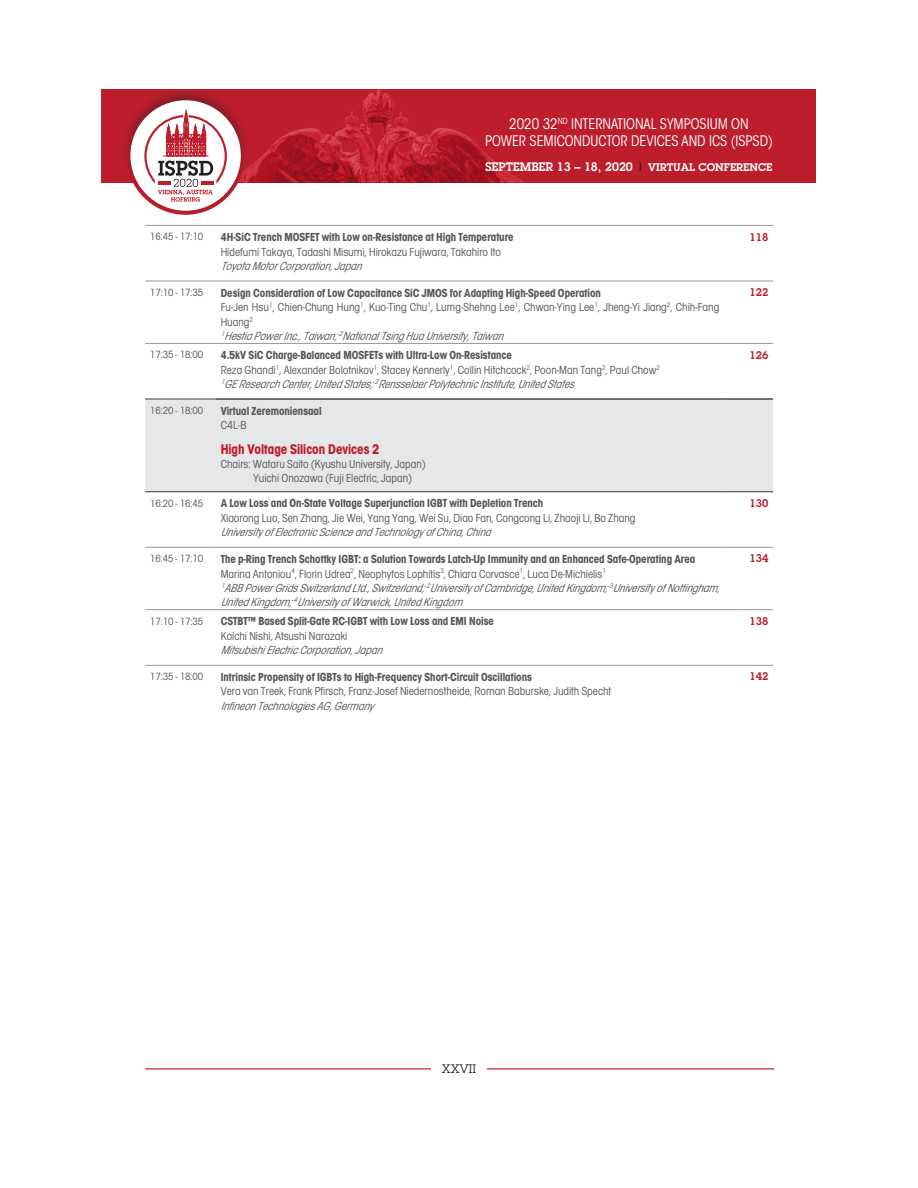
<style>
.page{position:relative;width:918px;height:1188px;background:#fff}
.page>*{position:absolute;margin:0;border:0;box-sizing:border-box;transform-origin:0 0}
.t1{font:condensed 14.55px/17.2px "ITC Avant Garde Std";color:#fff;text-align:center}
.t2{font:700 condensed 14.55px "Avant Gar Got Itc TCE";color:#be1d2c}
.t3{font:condensed 12.15px/14.4px "Avant Gar Got Itc TCE";color:#57585a}
.t4{font:italic condensed 12.15px/14.4px "Avant Gar Got Itc TCE";color:#57585a}
.t5{font:700 condensed 12.15px "Avant Gar Got Itc TCE";color:#57585a}
.t6{font:600 12.15px "Lubalin Graph CE";color:#fff}
.t7{font:12.15px "Lubalin Graph CE";color:#231f20}
.t8{font:condensed 10.95px "Avant Gar Got Itc TCE";color:#57585a}
.t9{font:600 10.95px "Lubalin Graph CE";color:#be1d2c}
.s1{color:#231f20}
.s2{font-size:10.95px}
.s3{font-weight:700}
.s4{font-style:italic}
.s5{font-weight:700;font-style:normal}
.s6{font-style:normal}
</style>
<div class="page">
<div style="left:102px;top:89px;width:714px;height:94px;background:#be1d2c"></div>
<img style="left:251px;top:89px;width:273px;height:94px">
<div style="left:120px;top:89px;width:131px;height:127px;background:#231f20;opacity:.45"></div>
<div style="left:130px;top:100px;width:111px;height:111px;background:#fff;border-radius:50%"></div>
<svg style="left:144px;top:109px;width:83px;height:93px"></svg>
<hr style="left:145px;top:1068px;width:629px;height:1px;background:#be1d2c">
<div style="left:431px;top:1062px;width:56px;height:14px;background:#fff"></div>
<div style="left:145px;top:400px;width:628px;height:91px;background:#e6e7e9"></div>
<hr style="left:145px;top:398px;width:71px;height:2px;background:#57585a">
<hr style="left:216px;top:491px;width:508px;height:1px;background:#57585a">
<hr style="left:145px;top:491px;width:71px;height:1px;background:#57585a">
<hr style="left:724px;top:491px;width:49px;height:1px;background:#57585a">
<hr style="left:216px;top:225px;width:508px;height:1px;background:#939598">
<hr style="left:724px;top:225px;width:49px;height:1px;background:#939598">
<hr style="left:145px;top:225px;width:71px;height:1px;background:#939598">
<hr style="left:145px;top:281px;width:71px;height:1px;background:#939598">
<hr style="left:145px;top:343px;width:71px;height:1px;background:#939598">
<hr style="left:216px;top:281px;width:508px;height:1px;background:#939598">
<hr style="left:724px;top:281px;width:49px;height:1px;background:#939598">
<hr style="left:724px;top:343px;width:49px;height:1px;background:#939598">
<hr style="left:216px;top:343px;width:508px;height:1px;background:#939598">
<hr style="left:216px;top:398px;width:508px;height:2px;background:#231f20">
<hr style="left:724px;top:398px;width:49px;height:2px;background:#231f20">
<hr style="left:145px;top:547px;width:71px;height:1px;background:#939598">
<hr style="left:216px;top:547px;width:508px;height:1px;background:#939598">
<hr style="left:724px;top:547px;width:49px;height:1px;background:#939598">
<hr style="left:216px;top:609px;width:508px;height:1px;background:#939598">
<hr style="left:724px;top:609px;width:49px;height:1px;background:#939598">
<hr style="left:724px;top:665px;width:49px;height:1px;background:#939598">
<hr style="left:216px;top:665px;width:508px;height:1px;background:#939598">
<hr style="left:145px;top:665px;width:71px;height:1px;background:#939598">
<hr style="left:145px;top:609px;width:71px;height:1px;background:#939598">
<p class="t1" style="left:485px;top:115px;width:289px">2020 32<sup>ND</sup> INTERNATIONAL SYMPOSIUM ON<br>POWER SEMICONDUCTOR DEVICES AND ICS (ISPSD)</p>
<p class="t6" style="left:485px;top:159px;width:289px">SEPTEMBER 13 – 18, 2020 <span class="s1">|</span> <span class="s2">VIRTUAL CONFERENCE</span></p>
<p class="t8" style="left:150px;top:231px;width:55px">16:45 - 17:10</p>
<p class="t5" style="left:221px;top:230px;width:295px">4H-SiC Trench MOSFET with Low on-Resistance at High Temperature</p>
<p class="t3" style="left:221px;top:245px;width:282px">Hidefumi Takaya, Tadashi Misumi, Hirokazu Fujiwara, Takahiro Ito</p>
<p class="t4" style="left:221px;top:259px;width:147px">ToyotaMotorCorporation,Japan</p>
<p class="t9" style="left:750px;top:230px;width:20px">118</p>
<p class="t8" style="left:150px;top:286px;width:55px">17:10 - 17:35</p>
<p class="t3" style="left:221px;top:286px;width:500px"><span class="s3">Design Consideration of Low Capacitance SiC JMOS for Adapting High-Speed Operation<br></span>Fu-Jen Hsu<sup>1</sup>, Chien-Chung Hung<sup>1</sup>, Kuo-Ting Chu<sup>1</sup>, Lurng-Shehng Lee<sup>1</sup>, Chwan-Ying Lee<sup>1</sup>, Jheng-Yi Jiang<sup>2</sup>, Chih-Fang Huang<sup>2<br></sup><sup>1</sup><span class="s4">HestiaPowerInc.,Taiwan;</span><sup>2</sup><span class="s4">NationalTsingHuaUniversity,Taiwan</span></p>
<p class="t9" style="left:750px;top:286px;width:20px">122</p>
<p class="t8" style="left:150px;top:349px;width:55px">17:35 - 18:00</p>
<p class="t3" style="left:221px;top:348px;width:441px"><span class="s3">4.5kV SiC Charge-Balanced MOSFETs with Ultra-Low On-Resistance<br></span>Reza Ghandi<sup>1</sup>, Alexander Bolotnikov<sup>1</sup>, Stacey Kennerly<sup>1</sup>, Collin Hitchcock<sup>2</sup>, Poon-Man Tang<sup>2</sup>, Paul Chow<sup>2<br></sup><sup>1</sup><span class="s4">GEResearchCenter,UnitedStates;</span><sup>2</sup><span class="s4">RensselaerPolytechnicInstitute,UnitedStates</span></p>
<p class="t9" style="left:750px;top:348px;width:20px">126</p>
<p class="t8" style="left:150px;top:404px;width:55px">16:20 - 18:00</p>
<p class="t5" style="left:221px;top:404px;width:102px">Virtual Zeremoniensaal</p>
<p class="t3" style="left:221px;top:418px;width:27px">C4L-B</p>
<p class="t2" style="left:221px;top:440px;width:160px">High Voltage Silicon Devices 2</p>
<p class="t3" style="left:253px;top:457px;width:174px;text-indent:-32px">Chairs: Wataru Saito (Kyushu University, Japan)<br>Yuichi Onozawa (Fuji Electric, Japan)</p>
<p class="t8" style="left:150px;top:497px;width:55px">16:20 - 16:45</p>
<p class="t5" style="left:221px;top:496px;width:324px">A Low Loss and On-State Voltage Superjunction IGBT with Depletion Trench</p>
<p class="t3" style="left:221px;top:511px;width:416px">Xiaorong Luo, Sen Zhang, Jie Wei, Yang Yang, Wei Su, Diao Fan, Congcong Li, Zhaoji Li, Bo Zhang</p>
<p class="t4" style="left:221px;top:525px;width:276px">UniversityofElectronicScienceandTechnologyofChina,China</p>
<p class="t9" style="left:750px;top:496px;width:20px">130</p>
<p class="t8" style="left:150px;top:553px;width:55px">16:45 - 17:10</p>
<p class="t4" style="left:221px;top:552px;width:505px"><span class="s5">The p-Ring Trench Schottky IGBT: a Solution Towards Latch-Up Immunity and an Enhanced Safe-Operating Area </span><span class="s6">Marina Antoniou</span><sup>4</sup><span class="s6">, Florin Udrea</span><sup>2</sup><span class="s6">, Neophytos Lophitis</span><sup>3</sup><span class="s6">, Chiara Corvasce</span><sup>1</sup><span class="s6">, Luca De-Michielis</span><sup>1<br></sup><sup>1</sup>ABBPowerGridsSwitzerlandLtd.,Switzerland;<sup>2</sup>UniversityofCambridge,UnitedKingdom;<sup>3</sup>UniversityofNottingham, UnitedKingdom;<sup>4</sup>UniversityofWarwick,UnitedKingdom</p>
<p class="t9" style="left:750px;top:552px;width:20px">134</p>
<p class="t8" style="left:150px;top:615px;width:55px">17:10 - 17:35</p>
<p class="t5" style="left:221px;top:614px;width:275px">CSTBT™ Based Split-Gate RC-IGBT with Low Loss and EMI Noise</p>
<p class="t3" style="left:221px;top:629px;width:128px">Koichi Nishi, Atsushi Narazaki</p>
<p class="t4" style="left:221px;top:643px;width:168px">MitsubishiElectricCorporation,Japan</p>
<p class="t9" style="left:750px;top:614px;width:20px">138</p>
<p class="t8" style="left:150px;top:670px;width:55px">17:35 - 18:00</p>
<p class="t5" style="left:221px;top:670px;width:313px">Intrinsic Propensity of IGBTs to High-Frequency Short-Circuit Oscillations</p>
<p class="t3" style="left:221px;top:684px;width:392px">Vera van Treek, Frank Pfirsch, Franz-Josef Niedernostheide, Roman Baburske, Judith Specht</p>
<p class="t4" style="left:221px;top:699px;width:159px">InfineonTechnologiesAG,Germany</p>
<p class="t9" style="left:750px;top:670px;width:20px">142</p>
<p class="t7" style="left:442px;top:1062px;width:36px">XXVII</p>
</div>
